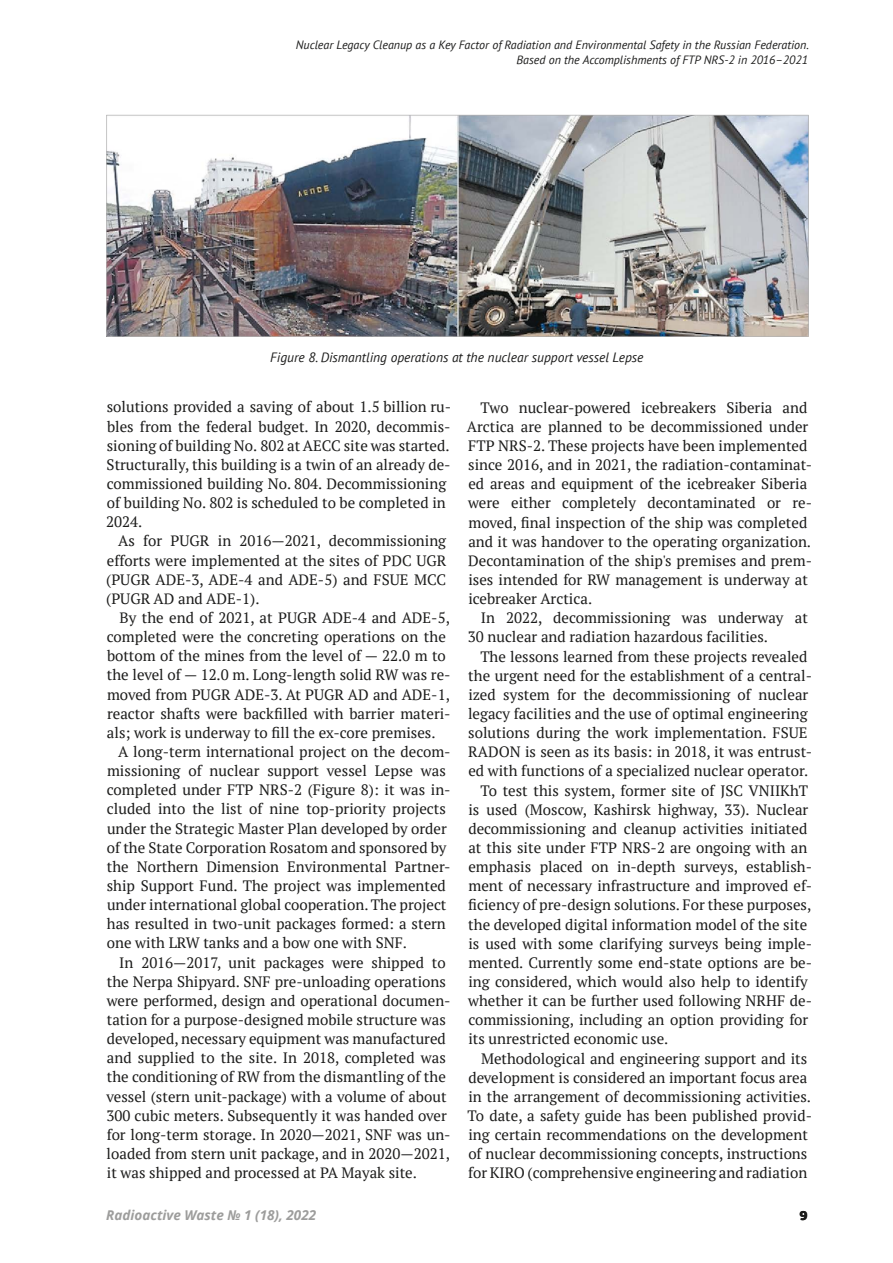
<style>
.page{position:relative;width:893px;height:1263px;background:#fff}
.page>*{position:absolute;margin:0;border:0;box-sizing:border-box;transform-origin:0 0}
.t1{font:15px/19.2px "PT Serif";color:#1c1c1b}
.t2{font:italic 13.5px "PT Sans";color:#1c1c1b}
.t3{font:italic 700 13.5px "Noto Sans";color:#9d9d9c}
.t4{font:900 13.5px "PF Agora Sans Pro";color:#1c1c1b}
.t5{font:italic 12px/14.4px "PT Sans";color:#1c1c1b;text-align:right}
</style>
<div class="page">
<img style="left:106px;top:115px;width:703px;height:222px">
<p class="t5" style="left:296px;top:38px;width:515px">Nuclear Legacy Cleanup as a Key Factor of Radiation and Environmental Safety in the Russian Federation.<br>Based on the Accomplishments of FTP NRS-2 in 2016–2021</p>
<p class="t2" style="left:270px;top:349px;width:375px">Figure 8. Dismantling operations at the nuclear support vessel Lepse</p>
<p class="t1" style="left:106px;top:397px;width:347px">solutions provided a saving of about 1 5 billion ru&shy;bles from the federal budget In 2020, decommis&shy;sioning of building No 802 at AECC site was started Structurally, this building is a twin of an already de&shy;commissioned building No 804 Decommissioning of building No 802 is scheduled to be completed in 2024</p>
<p class="t1" style="left:106px;top:531px;width:342px;text-align:justify;text-indent:12px">As for PUGR in 2016—2021, decommissioning efforts were implemented at the sites of PDC UGR (PUGR ADE-3, ADE-4 and ADE-5) and FSUE MCC (PUGR AD and ADE-1)</p>
<p class="t1" style="left:120px;top:608px;width:332px">By the end of 2021, at PUGR ADE-4 and ADE-5,</p>
<p class="t1" style="left:107px;top:627px;width:340px">completed were the concreting operations on the</p>
<p class="t1" style="left:107px;top:646px;width:340px">bottom of the mines from the level of — 22 0 m to</p>
<p class="t1" style="left:107px;top:665px;width:345px">the level of — 12 0 m Long-length solid RW was re-</p>
<p class="t1" style="left:107px;top:684px;width:344px">moved from PUGR ADE-3 At PUGR AD and ADE-1,</p>
<p class="t1" style="left:107px;top:704px;width:345px">reactor shafts were backfilled with barrier materi-</p>
<p class="t1" style="left:107px;top:723px;width:330px">als; work is underway to fill the ex-core premises.</p>
<p class="t1" style="left:118px;top:742px;width:334px">A long-term international project on the decom-</p>
<p class="t1" style="left:107px;top:761px;width:340px">missioning of nuclear support vessel Lepse was</p>
<p class="t1" style="left:107px;top:780px;width:345px">completed under FTP NRS-2 (Figure 8): it was in-</p>
<p class="t1" style="left:107px;top:799px;width:341px">cluded into the list of nine top-priority projects</p>
<p class="t1" style="left:107px;top:818px;width:341px">under the Strategic Master Plan developed by order</p>
<p class="t1" style="left:107px;top:838px;width:341px">of the State Corporation Rosatom and sponsored by</p>
<p class="t1" style="left:107px;top:857px;width:345px">the Northern Dimension Environmental Partner-</p>
<p class="t1" style="left:107px;top:876px;width:341px">ship Support Fund The project was implemented</p>
<p class="t1" style="left:107px;top:895px;width:341px">under international global cooperation The project</p>
<p class="t1" style="left:107px;top:914px;width:340px">has resulted in two-unit packages formed: a stern</p>
<p class="t1" style="left:107px;top:933px;width:297px">one with LRW tanks and a bow one with SNF</p>
<p class="t1" style="left:119px;top:952px;width:328px">In 2016—2017, unit packages were shipped to</p>
<p class="t1" style="left:107px;top:972px;width:341px">the Nerpa Shipyard SNF pre-unloading operations</p>
<p class="t1" style="left:107px;top:991px;width:345px">were performed, design and operational documen-</p>
<p class="t1" style="left:107px;top:1010px;width:341px">tation for a purpose-designed mobile structure was</p>
<p class="t1" style="left:107px;top:1029px;width:341px">developed, necessary equipment was manufactured</p>
<p class="t1" style="left:107px;top:1048px;width:340px">and supplied to the site In 2018, completed was</p>
<p class="t1" style="left:107px;top:1067px;width:341px">the conditioning of RW from the dismantling of the</p>
<p class="t1" style="left:107px;top:1086px;width:341px">vessel (stern unit-package) with a volume of about</p>
<p class="t1" style="left:106px;top:1106px;width:342px">300 cubic meters Subsequently it was handed over</p>
<p class="t1" style="left:107px;top:1125px;width:345px">for long-term storage In 2020—2021, SNF was un-</p>
<p class="t1" style="left:107px;top:1144px;width:345px">loaded from stern unit package, and in 2020—2021,</p>
<p class="t1" style="left:107px;top:1163px;width:307px">it was shipped and processed at PA Mayak site</p>
<p class="t1" style="left:467px;top:398px;width:347px;text-indent:13px">Two nuclear-powered icebreakers Siberia and Arctica are planned to be decommissioned under FTP NRS-2 These projects have been implemented since 2016, and in 2021, the radiation-contaminat&shy;ed areas and equipment of the icebreaker Siberia were either completely decontaminated or re&shy;moved, final inspection of the ship was completed and it was handover to the operating organization Decontamination of the ship's premises and prem&shy;ises intended for RW management is underway at icebreaker Arctica</p>
<p class="t1" style="left:468px;top:608px;width:342px;text-indent:13px">In 2022, decommissioning was underway at<br>30 nuclear and radiation hazardous facilities</p>
<p class="t1" style="left:480px;top:646px;width:329px">The lessons learned from these projects revealed</p>
<p class="t1" style="left:468px;top:666px;width:345px">the urgent need for the establishment of a central-</p>
<p class="t1" style="left:468px;top:685px;width:341px">ized system for the decommissioning of nuclear</p>
<p class="t1" style="left:468px;top:704px;width:341px">legacy facilities and the use of optimal engineering</p>
<p class="t1" style="left:468px;top:723px;width:341px">solutions during the work implementation FSUE</p>
<p class="t1" style="left:468px;top:742px;width:345px">RADON is seen as its basis: in 2018, it was entrust-</p>
<p class="t1" style="left:468px;top:761px;width:338px">ed with functions of a specialized nuclear operator</p>
<p class="t1" style="left:480px;top:780px;width:329px">To test this system, former site of JSC VNIIKhT</p>
<p class="t1" style="left:468px;top:800px;width:341px">is used (Moscow, Kashirsk highway, 33) Nuclear</p>
<p class="t1" style="left:468px;top:819px;width:341px">decommissioning and cleanup activities initiated</p>
<p class="t1" style="left:468px;top:838px;width:340px">at this site under FTP NRS-2 are ongoing with an</p>
<p class="t1" style="left:468px;top:857px;width:345px">emphasis placed on in-depth surveys, establish-</p>
<p class="t1" style="left:468px;top:876px;width:345px">ment of necessary infrastructure and improved ef-</p>
<p class="t1" style="left:468px;top:895px;width:345px">ficiency of pre-design solutions. For these purposes,</p>
<p class="t1" style="left:468px;top:914px;width:340px">the developed digital information model of the site</p>
<p class="t1" style="left:468px;top:934px;width:345px">is used with some clarifying surveys being imple-</p>
<p class="t1" style="left:468px;top:953px;width:345px">mented Currently some end-state options are be-</p>
<p class="t1" style="left:468px;top:972px;width:341px">ing considered, which would also help to identify</p>
<p class="t1" style="left:468px;top:991px;width:345px">whether it can be further used following NRHF de-</p>
<p class="t1" style="left:468px;top:1010px;width:341px">commissioning, including an option providing for</p>
<p class="t1" style="left:468px;top:1029px;width:197px">its unrestricted economic use</p>
<p class="t1" style="left:481px;top:1048px;width:328px">Methodological and engineering support and its</p>
<p class="t1" style="left:468px;top:1067px;width:341px">development is considered an important focus area</p>
<p class="t1" style="left:468px;top:1087px;width:340px">in the arrangement of decommissioning activities</p>
<p class="t1" style="left:468px;top:1106px;width:346px">To date, a safety guide has been published provid-</p>
<p class="t1" style="left:468px;top:1125px;width:341px">ing certain recommendations on the development</p>
<p class="t1" style="left:468px;top:1144px;width:341px">of nuclear decommissioning concepts, instructions</p>
<p class="t1" style="left:468px;top:1163px;width:341px">for KIRO (comprehensive engineering and radiation</p>
<p class="t3" style="left:106px;top:1206px;width:211px">Radioactive Waste № 1 (18), 2022</p>
<p class="t4" style="left:800px;top:1207px;width:10px">9</p>
</div>
